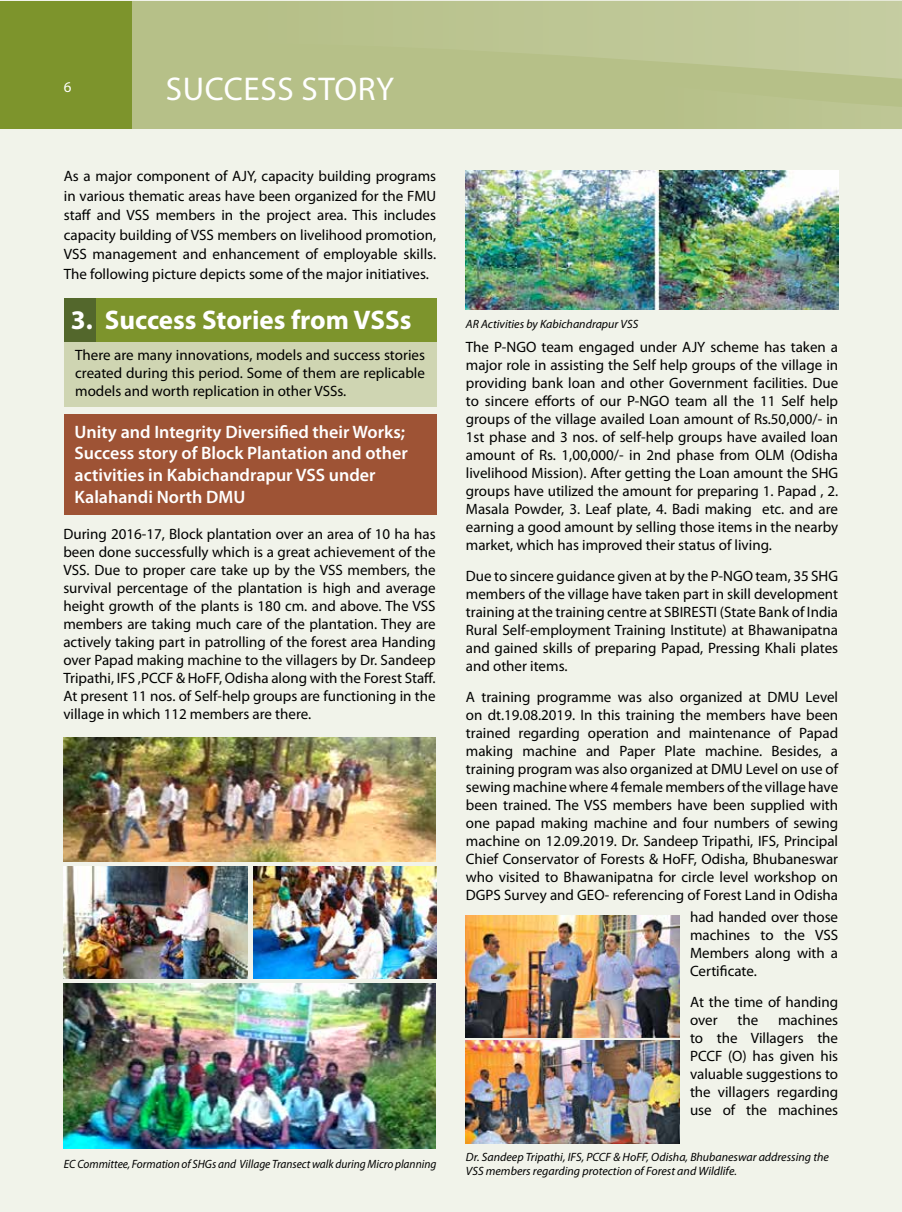
<style>
.page{position:relative;width:902px;height:1212px;background:#fff}
.page>*{position:absolute;margin:0;border:0;box-sizing:border-box;transform-origin:0 0}
.t1{font:33px "Myriad Pro";color:#fff}
.t2{font:700 27px "Myriad Pro";color:#fff}
.t3{font:600 18px/21.6px "Myriad Pro";color:#fff}
.t4{font:15px/18px "Myriad Pro";color:#000;text-align:justify}
.t5{font:15px "Myriad Pro";color:#fff}
.t6{font:italic 12px/14.4px "Myriad Pro";color:#000}
.t7{font:italic 12px "Myriad Pro";color:#000;scale:.95 1}
</style>
<div class="page">
<div style="left:0;top:0;width:901px;height:1212px;background:#f1f3ea"></div>
<svg style="left:132px;top:0;width:769px;height:89px"></svg>
<div style="left:1px;top:1px;width:131px;height:127px;background:#7d942c"></div>
<svg style="left:134px;top:2px;width:767px;height:127px;fill:#b6c088"></svg>
<div style="left:64px;top:298px;width:372px;height:44px;background:#7d942c"></div>
<div style="left:64px;top:342px;width:372px;height:65px;background:#cfd5b2"></div>
<div style="left:64px;top:298px;width:31px;height:44px;background:#53672c"></div>
<img style="left:64px;top:983px;width:371px;height:165px">
<img style="left:64px;top:738px;width:371px;height:123px">
<img style="left:64px;top:866px;width:183px;height:112px">
<img style="left:253px;top:866px;width:183px;height:112px">
<div style="left:64px;top:414px;width:372px;height:101px;background:#9e5335"></div>
<img style="left:466px;top:915px;width:213px;height:122px">
<img style="left:466px;top:1040px;width:213px;height:104px">
<img style="left:466px;top:170px;width:371px;height:139px">
<p class="t5" style="left:64px;top:78px;width:9px">6</p>
<h1 class="t1" style="left:166px;top:69px;width:36px">Success</h1>
<h1 class="t1" style="left:301px;top:69px;width:37px">Story</h1>
<p class="t4" style="left:64px;top:166px;width:374px;line-height:19.5px">As a major component of AJY, capacity building programs in various thematic areas have been organized for the FMU staff and VSS members in the project area. This includes capacity building of VSS members on livelihood promotion, VSS management and enhancement of employable skills.<br>The following picture depicts some of the major initiatives.</p>
<h2 class="t2" style="left:71px;top:305px;width:342px">3. Success Stories from VSSs</h2>
<p class="t4" style="left:75px;top:346px;width:351px">There are many innovations, models and success stories created during this period. Some of them are replicable models and worth replication in other VSSs.</p>
<p class="t3" style="left:75px;top:420px;width:335px">Unity and Integrity Diversified their Works; Success story of Block Plantation and other activities in Kabichandrapur VSS under Kalahandi North DMU</p>
<p class="t4" style="left:63px;top:525px;width:374px">During 2016-17, Block plantation over an area of 10 ha has been done successfully which is a great achievement of the VSS. Due to proper care take up by the VSS members, the survival percentage of the plantation is high and average height growth of the plants is 180 cm. and above. The VSS members are taking much care of the plantation. They are actively taking part in patrolling of the forest area Handing over Papad making machine to the villagers by Dr. Sandeep Tripathi, IFS ,PCCF &amp; HoFF, Odisha along with the Forest Staff.<br>At present 11 nos. of Self-help groups are functioning in the village in which 112 members are there.</p>
<p class="t6" style="left:466px;top:316px;width:174px">AR Activities by Kabichandrapur VSS</p>
<p class="t4" style="left:466px;top:338px;width:374px">The P-NGO team engaged under AJY scheme has taken a major role in assisting the Self help groups of the village in providing bank loan and other Government facilities. Due to sincere efforts of our P-NGO team all the 11 Self help groups of the village availed Loan amount of Rs.50,000/- in 1st phase and 3 nos. of self-help groups have availed loan amount of Rs. 1,00,000/- in 2nd phase from OLM (Odisha livelihood Mission). After getting the Loan amount the SHG groups have utilized the amount for preparing 1. Papad , 2.<br>Masala Powder, 3. Leaf plate, 4. Badi making etc. and are earning a good amount by selling those items in the nearby market, which has improved their status of living.</p>
<p class="t4" style="left:466px;top:567px;width:374px">Due to sincere guidance given at by the P-NGO team, 35 SHG members of the village have taken part in skill development training at the training centre at SBIRESTI (State Bank of India Rural Self-employment Training Institute) at Bhawanipatna and gained skills of preparing Papad, Pressing Khali plates and other items.</p>
<p class="t4" style="left:466px;top:688px;width:374px">A training programme was also organized at DMU Level on dt.19.08.2019. In this training the members have been trained regarding operation and maintenance of Papad making machine and Paper Plate machine. Besides, a training program was also organized at DMU Level on use of sewing machine where 4 female members of the village have been trained. The VSS members have been supplied with one papad making machine and four numbers of sewing machine on 12.09.2019. Dr. Sandeep Tripathi, IFS, Principal Chief Conservator of Forests &amp; HoFF, Odisha, Bhubaneswar who visited to Bhawanipatna for circle level workshop on DGPS Survey and GEO- referencing of Forest Land in Odisha</p>
<p class="t4" style="left:690px;top:908px;width:150px">had handed over those machines to the VSS Members along with a Certificate.</p>
<p class="t4" style="left:690px;top:992px;width:150px">At the time of handing over</p>
<p class="t4" style="left:690px;top:1010px;width:150px;text-indent:88px">machines to the Villagers the PCCF (O) has given his valuable suggestions to the villagers regarding use of the machines</p>
<p class="t4" style="left:737px;top:1010px;width:22px">the</p>
<p class="t7" style="left:64px;top:1156px;width:393px">EC Committee, Formation of SHGs and Village Transect walk duringMicro planning</p>
<p class="t6" style="left:466px;top:1149px;width:364px">Dr. Sandeep Tripathi, IFS, PCCF &amp; HoFF, Odisha, Bhubaneswar addressing the<br>VSS members regarding protection of Forest and Wildlife.</p>
</div>
